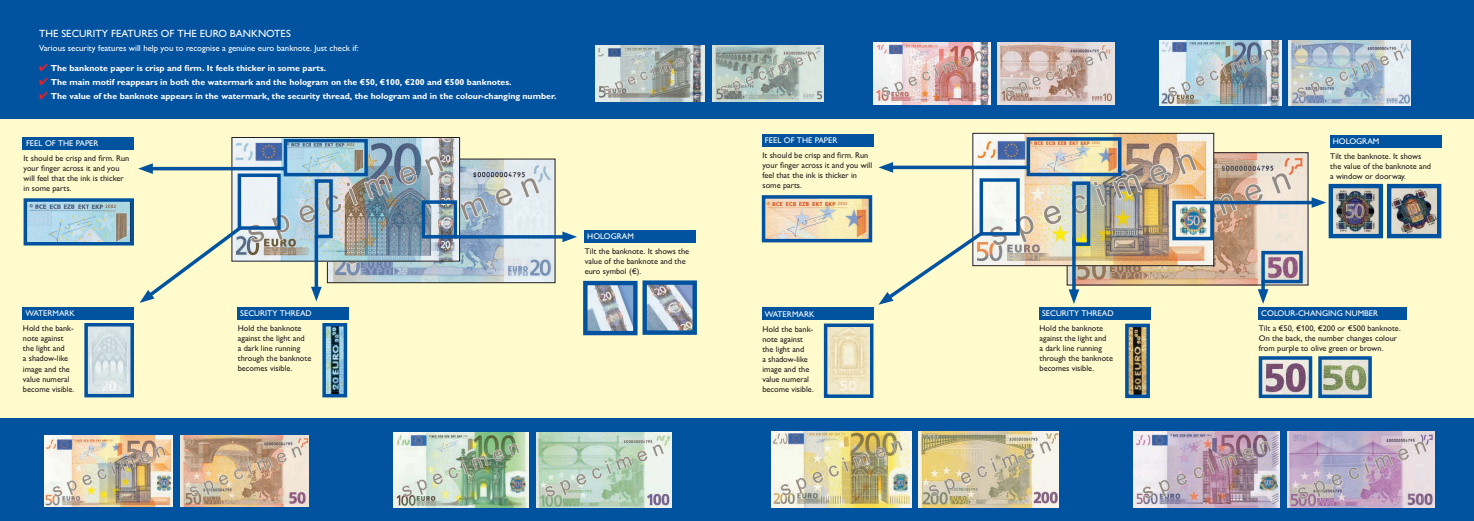
<style>
.page{position:relative;width:1474px;height:521px;background:#fff}
.page>*{position:absolute;margin:0;border:0;box-sizing:border-box;transform-origin:0 0}
.t1{font:500 10.5px "Gill Sans MT Pro";color:#fff}
.t2{font:700 8.75px "Gill Sans MT Pro";color:#fff}
.t3{font:500 8.75px "Gill Sans MT Pro";color:#fff}
.t4{font:500 8.31px/10.1px "Gill Sans MT Pro";color:#231f20}
.t5{font:500 8.31px "Gill Sans MT Pro";color:#fff}
.s1{color:#ee1d23}
</style>
<div class="page">
<div style="left:0;top:0;width:1473px;height:521px;background:#0153a0"></div>
<img style="left:1288px;top:40px;width:122px;height:66px">
<img style="left:1159px;top:40px;width:122px;height:66px">
<img style="left:997px;top:42px;width:117px;height:62px">
<img style="left:873px;top:42px;width:117px;height:62px">
<img style="left:713px;top:45px;width:110px;height:56px">
<img style="left:181px;top:436px;width:128px;height:71px">
<img style="left:1287px;top:432px;width:147px;height:75px">
<img style="left:1133px;top:432px;width:146px;height:75px">
<img style="left:918px;top:431px;width:140px;height:76px">
<img style="left:771px;top:431px;width:140px;height:76px">
<img style="left:536px;top:432px;width:136px;height:75px">
<img style="left:393px;top:432px;width:135px;height:75px">
<img style="left:44px;top:436px;width:128px;height:71px">
<img style="left:595px;top:45px;width:110px;height:56px">
<div style="left:0;top:119px;width:1473px;height:298px;background:#fffbcc"></div>
<img style="left:329px;top:161px;width:224px;height:120px">
<div style="left:327px;top:159px;width:228px;height:124px;border:1px solid #231f20"></div>
<img style="left:234px;top:137px;width:226px;height:124px">
<div style="left:232px;top:137px;width:227px;height:124px;border:1px solid #231f20"></div>
<div style="left:238px;top:173px;width:43px;height:57px;border:4px solid #0153a0"></div>
<div style="left:315px;top:179px;width:18px;height:59px;border:4px solid #0153a0"></div>
<div style="left:421px;top:200px;width:36px;height:38px;border:4px solid #0153a0"></div>
<div style="left:22px;top:307px;width:112px;height:12px;background:#0153a0"></div>
<img style="left:89px;top:328px;width:40px;height:64px">
<div style="left:84px;top:323px;width:50px;height:74px;border:4px solid #0153a0"></div>
<div style="left:237px;top:307px;width:112px;height:12px;background:#0153a0"></div>
<img style="left:327px;top:328px;width:15px;height:64px">
<div style="left:322px;top:323px;width:25px;height:74px;border:4px solid #0153a0"></div>
<div style="left:584px;top:231px;width:111px;height:12px;background:#0153a0"></div>
<img style="left:588px;top:286px;width:44px;height:44px">
<div style="left:583px;top:281px;width:54px;height:54px;border:4px solid #0153a0"></div>
<img style="left:647px;top:285px;width:45px;height:45px">
<div style="left:642px;top:280px;width:55px;height:55px;border:4px solid #0153a0"></div>
<img style="left:1069px;top:155px;width:237px;height:128px">
<img style="left:974px;top:135px;width:237px;height:129px">
<div style="left:972px;top:133px;width:241px;height:133px;border:1px solid #231f20"></div>
<div style="left:979px;top:178px;width:40px;height:58px;border:4px solid #0153a0"></div>
<div style="left:1072px;top:181px;width:18px;height:65px;border:4px solid #0153a0"></div>
<div style="left:1261px;top:251px;width:41px;height:32px;border:4px solid #0153a0"></div>
<div style="left:1172px;top:201px;width:41px;height:39px;border:4px solid #0153a0"></div>
<div style="left:1258px;top:307px;width:148px;height:13px;background:#0153a0"></div>
<img style="left:1263px;top:361px;width:44px;height:32px">
<div style="left:1258px;top:356px;width:54px;height:42px;border:4px solid #0153a0"></div>
<img style="left:1323px;top:361px;width:43px;height:32px">
<div style="left:1318px;top:356px;width:53px;height:42px;border:4px solid #0153a0"></div>
<img style="left:828px;top:328px;width:40px;height:65px">
<div style="left:823px;top:323px;width:50px;height:75px;border:4px solid #0153a0"></div>
<div style="left:1038px;top:307px;width:112px;height:13px;background:#0153a0"></div>
<img style="left:1130px;top:329px;width:14px;height:64px">
<div style="left:1125px;top:324px;width:24px;height:74px;border:4px solid #0153a0"></div>
<div style="left:1329px;top:135px;width:112px;height:13px;background:#0153a0"></div>
<img style="left:1333px;top:189px;width:44px;height:44px">
<div style="left:1328px;top:184px;width:54px;height:54px;border:4px solid #0153a0"></div>
<img style="left:1391px;top:189px;width:45px;height:44px">
<div style="left:1386px;top:184px;width:55px;height:54px;border:4px solid #0153a0"></div>
<div style="left:761px;top:134px;width:112px;height:13px;background:#0153a0"></div>
<svg style="left:454px;top:235px;width:108px;height:4px"></svg>
<svg style="left:562px;top:231px;width:15px;height:11px"></svg>
<svg style="left:139px;top:222px;width:107px;height:81px"></svg>
<svg style="left:314px;top:235px;width:4px;height:52px"></svg>
<svg style="left:311px;top:287px;width:11px;height:14px"></svg>
<hr style="left:1072px;top:237px;width:3px;height:58px;background:#0153a0">
<svg style="left:1068px;top:289px;width:11px;height:15px"></svg>
<hr style="left:1261px;top:280px;width:3px;height:15px;background:#0153a0">
<svg style="left:1257px;top:289px;width:11px;height:15px"></svg>
<hr style="left:1210px;top:201px;width:107px;height:3px;background:#0153a0">
<svg style="left:1311px;top:197px;width:15px;height:11px"></svg>
<div style="left:1026px;top:137px;width:95px;height:39px;border:4px solid #0153a0"></div>
<div style="left:284px;top:139px;width:84px;height:37px;border:4px solid #0153a0"></div>
<div style="left:22px;top:137px;width:112px;height:13px;background:#0153a0"></div>
<hr style="left:147px;top:167px;width:139px;height:3px;background:#0153a0">
<svg style="left:138px;top:163px;width:15px;height:11px"></svg>
<svg style="left:29px;top:203px;width:100px;height:37px"></svg>
<div style="left:24px;top:198px;width:110px;height:47px;border:4px solid #0153a0"></div>
<img style="left:766px;top:200px;width:101px;height:37px">
<div style="left:761px;top:195px;width:111px;height:47px;border:4px solid #0153a0"></div>
<hr style="left:887px;top:166px;width:141px;height:3px;background:#0153a0">
<svg style="left:878px;top:162px;width:15px;height:11px"></svg>
<svg style="left:878px;top:228px;width:108px;height:77px"></svg>
<div style="left:761px;top:307px;width:112px;height:13px;background:#0153a0"></div>
<p class="t1" style="left:39px;top:27px;width:253px">THE SECURITY FEATURES OF THE EURO BANKNOTES</p>
<p class="t3" style="left:39px;top:43px;width:321px">Various security features will help you to recognise a genuine euro banknote. Just check if:</p>
<p class="t2" style="left:39px;top:63px;width:289px"><span class="s1">✔</span> The banknote paper is crisp and firm. It feels thicker in some parts.</p>
<p class="t2" style="left:39px;top:77px;width:474px"><span class="s1">✔</span> The main motif reappears in both the watermark and the hologram on the €50, €100, €200 and €500 banknotes.</p>
<p class="t2" style="left:39px;top:91px;width:519px"><span class="s1">✔</span> The value of the banknote appears in the watermark, the security thread, the hologram and in the colour-changing number.</p>
<p class="t5" style="left:26px;top:138px;width:74px">FEEL OF THE PAPER</p>
<p class="t4" style="left:24px;top:153px;width:107px">It should be crisp and firm. Run your finger across it and you will feel that the ink is thicker in some parts.</p>
<p class="t5" style="left:25px;top:308px;width:51px">WATERMARK</p>
<p class="t4" style="left:23px;top:323px;width:53px">Hold the bank&shy;note against the light and<br>a shadow-like image and the value numeral become visible.</p>
<p class="t5" style="left:240px;top:308px;width:73px">SECURITY THREAD</p>
<p class="t4" style="left:238px;top:323px;width:75px">Hold the banknote against the light and<br>a dark line running through the banknote becomes visible.</p>
<p class="t5" style="left:587px;top:231px;width:48px">HOLOGRAM</p>
<p class="t4" style="left:585px;top:246px;width:106px">Tilt the banknote. It shows the value of the banknote and the euro symbol (€).</p>
<p class="t5" style="left:765px;top:135px;width:74px">FEEL OF THE PAPER</p>
<p class="t4" style="left:762px;top:150px;width:111px">It should be crisp and firm. Run your finger across it and you will feel that the ink is thicker in some parts.</p>
<p class="t5" style="left:765px;top:309px;width:51px">WATERMARK</p>
<p class="t4" style="left:762px;top:324px;width:53px">Hold the bank&shy;note against the light and<br>a shadow-like image and the value numeral become visible.</p>
<p class="t5" style="left:1042px;top:308px;width:73px">SECURITY THREAD</p>
<p class="t4" style="left:1039px;top:323px;width:75px">Hold the banknote against the light and<br>a dark line running through the banknote becomes visible.</p>
<p class="t5" style="left:1332px;top:136px;width:48px">HOLOGRAM</p>
<p class="t4" style="left:1330px;top:151px;width:102px">Tilt the banknote. It shows the value of the banknote and a window or doorway.</p>
<p class="t5" style="left:1261px;top:308px;width:118px">COLOUR-CHANGING NUMBER</p>
<p class="t4" style="left:1258px;top:323px;width:144px">Tilt a €50, €100, €200 or €500 banknote.<br>On the back, the number changes colour from purple to olive green or brown.</p>
</div>
